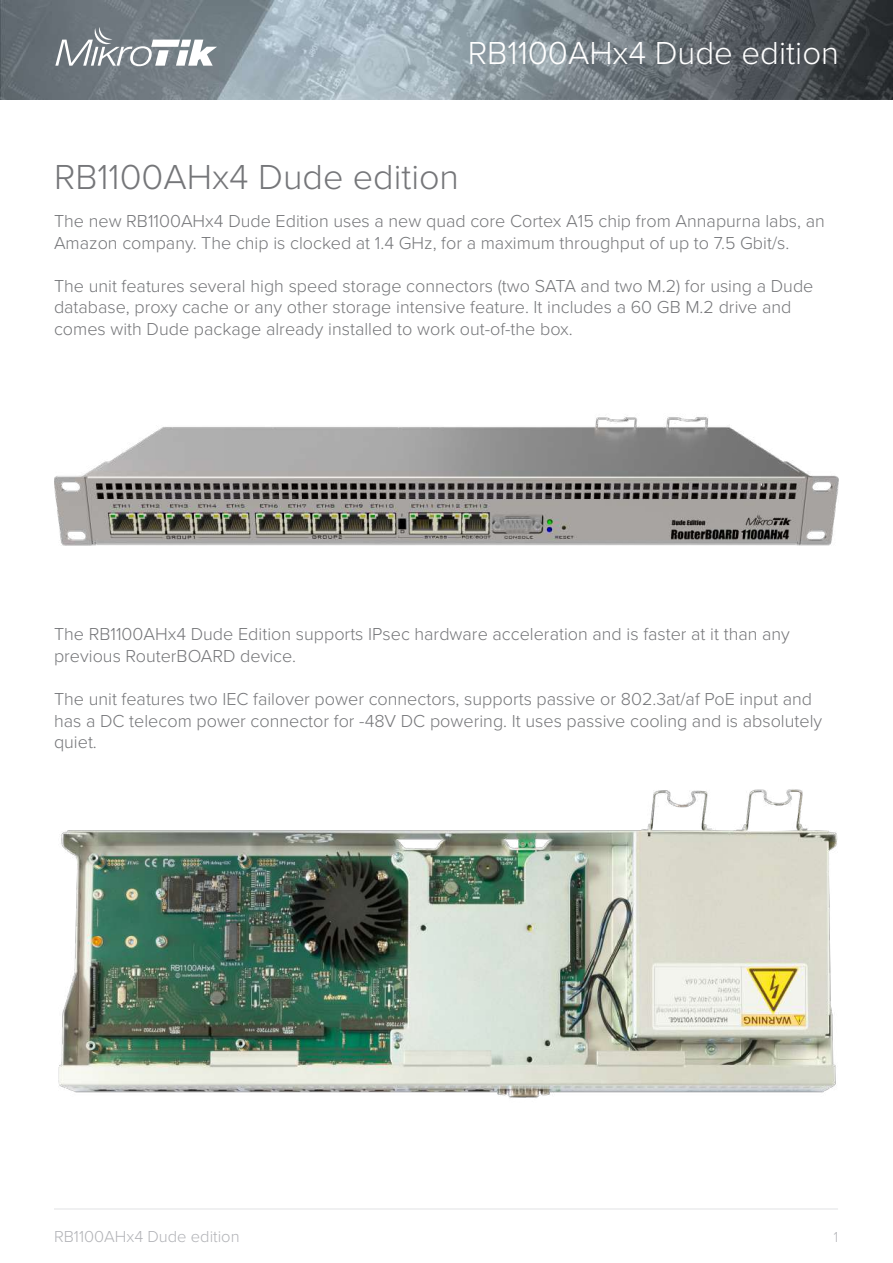
<style>
.page{position:relative;width:893px;height:1263px;background:#fff}
.page>*{position:absolute;margin:0;border:0;box-sizing:border-box;transform-origin:0 0}
.t1{font:300 36px "Proxima Nova";color:#757679}
.t2{font:300 33px "Proxima Nova";color:#fff}
.t3{font:300 18px/21.6px "Proxima Nova";color:#757679}
.t4{font:300 16.5px "Proxima Nova";color:#b2b3b7}
.t5{font:300 15px "Proxima Nova Cond";color:#b2b3b7}
</style>
<div class="page">
<img style="left:0;top:0;width:893px;height:100px">
<svg style="left:55px;top:27px;width:162px;height:39px"></svg>
<hr style="left:54px;top:1209px;width:784px;height:1px;background:#e1e2e4">
<img style="left:54px;top:416px;width:785px;height:130px">
<img style="left:58px;top:789px;width:780px;height:309px">
<h2 class="t2" style="left:468px;top:28px;width:373px">RB1100AHx4 Dude edition</h2>
<h1 class="t1" style="left:54px;top:150px;width:406px">RB1100AHx4 Dude edition</h1>
<p class="t3" style="left:54px;top:209px;width:772px">The new RB1100AHx4 Dude Edition uses a new quad core Cortex A15 chip from Annapurna labs, an<br>Amazon company. The chip is clocked at 1.4 GHz, for a maximum throughput of up to 7.5 Gbit/s.</p>
<p class="t3" style="left:54px;top:274px;width:761px">The unit features several high speed storage connectors (two SATA and two M.2) for using a Dude database, proxy cache or any other storage intensive feature. It includes a 60 GB M.2 drive and comes with Dude package already installed to work out-of-the box.</p>
<p class="t3" style="left:54px;top:622px;width:737px">The RB1100AHx4 Dude Edition supports IPsec hardware acceleration and is faster at it than any previous RouterBOARD device.</p>
<p class="t3" style="left:54px;top:687px;width:770px">The unit features two IEC failover power connectors, supports passive or 802.3at/af PoE input and has a DC telecom power connector for -48V DC powering. It uses passive cooling and is absolutely quiet.</p>
<p class="t4" style="left:54px;top:1224px;width:187px">RB1100AHx4 Dude edition</p>
<p class="t5" style="left:834px;top:1226px;width:6px">1</p>
</div>
